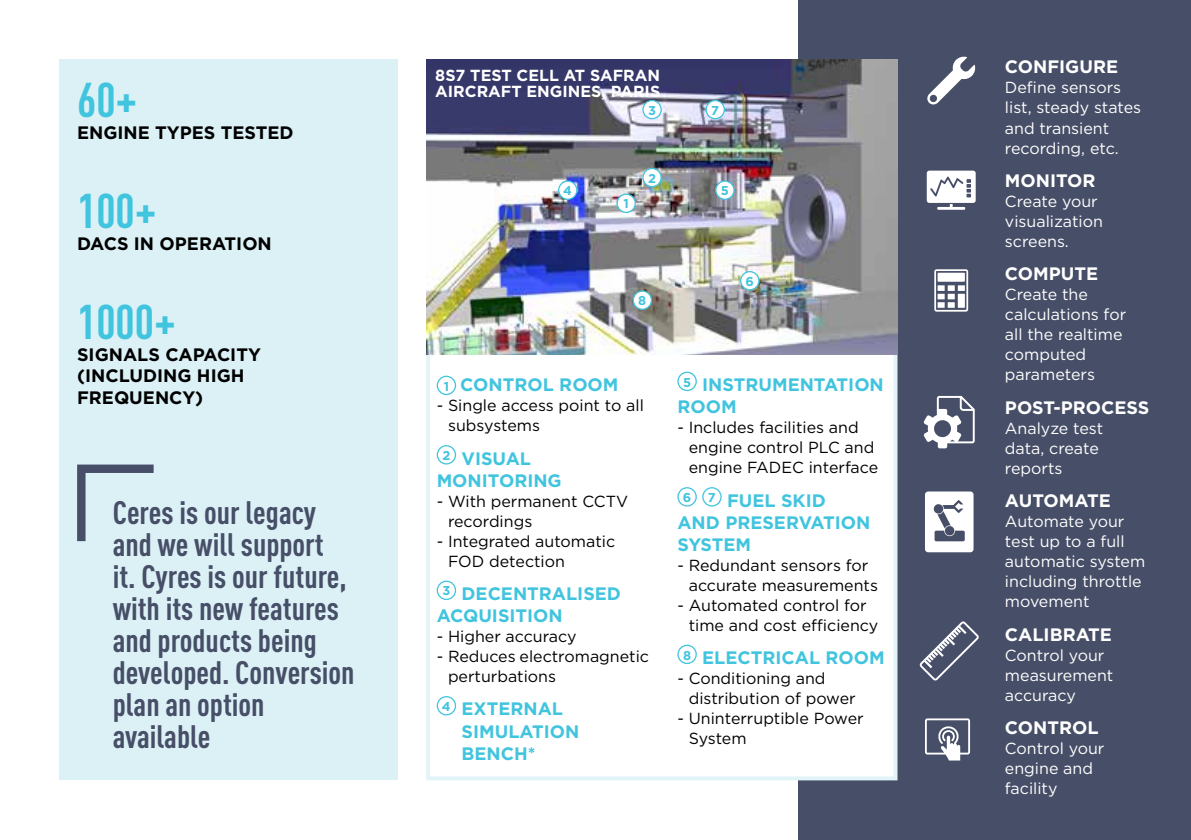
<style>
.page{position:relative;width:1191px;height:840px;background:#fff}
.page>*{position:absolute;margin:0;border:0;box-sizing:border-box;transform-origin:0 0}
.t1{font:700 condensed 48px "DIN Pro";color:#41c4de}
.t2{font:700 condensed 32px/32px "DIN Pro";color:#474e67}
.t3{font:700 18px/22px "Gotham";color:#41c4de}
.t4{font:700 18px/21.6px "Gotham";color:#000}
.t5{font:700 18px "Gotham";color:#fff}
.t6{font:16px/20px "Gotham";color:#000}
.t7{font:16px/20px "Gotham";color:#fff}
.t8{font:700 16px/16px "Gotham";color:#fff}
.t9{font:700 12.8px "Gotham";color:#41c4de}
.s1{font-size:12.8px}
</style>
<div class="page">
<div style="left:798px;top:0;width:393px;height:839px;background:#474e67"></div>
<div style="left:426px;top:344px;width:471px;height:436px;background:#fff;border:4px solid #e3f4f8"></div>
<div style="left:60px;top:60px;width:338px;height:720px;background:#dbf1f6"></div>
<svg style="left:77px;top:464px;width:77px;height:78px"></svg>
<div style="left:437px;top:375px;width:19px;height:20px;border:1px solid #41c4de;border-radius:50%"></div>
<div style="left:437px;top:445px;width:19px;height:19px;border:1px solid #41c4de;border-radius:50%"></div>
<div style="left:437px;top:580px;width:19px;height:19px;border:1px solid #41c4de;border-radius:50%"></div>
<div style="left:437px;top:695px;width:19px;height:20px;border:1px solid #41c4de;border-radius:50%"></div>
<div style="left:677px;top:371px;width:20px;height:20px;border:1px solid #41c4de;border-radius:50%"></div>
<div style="left:677px;top:487px;width:20px;height:19px;border:1px solid #41c4de;border-radius:50%"></div>
<div style="left:702px;top:487px;width:19px;height:19px;border:1px solid #41c4de;border-radius:50%"></div>
<div style="left:677px;top:644px;width:20px;height:19px;border:1px solid #41c4de;border-radius:50%"></div>
<img style="left:426px;top:60px;width:471px;height:294px">
<div style="left:643px;top:100px;width:18px;height:19px;background:#fff;border-radius:50%"></div>
<div style="left:642px;top:100px;width:20px;height:19px;border:1px solid #41c4de;border-radius:50%"></div>
<div style="left:706px;top:100px;width:18px;height:19px;background:#fff;border-radius:50%"></div>
<div style="left:705px;top:100px;width:20px;height:19px;border:1px solid #41c4de;border-radius:50%"></div>
<div style="left:643px;top:168px;width:18px;height:18px;background:#fff;border-radius:50%"></div>
<div style="left:642px;top:168px;width:20px;height:19px;border:1px solid #41c4de;border-radius:50%"></div>
<div style="left:716px;top:181px;width:18px;height:18px;background:#fff;border-radius:50%"></div>
<div style="left:715px;top:180px;width:19px;height:20px;border:1px solid #41c4de;border-radius:50%"></div>
<div style="left:617px;top:194px;width:18px;height:18px;background:#fff;border-radius:50%"></div>
<div style="left:616px;top:193px;width:20px;height:20px;border:1px solid #41c4de;border-radius:50%"></div>
<div style="left:558px;top:181px;width:19px;height:18px;background:#fff;border-radius:50%"></div>
<div style="left:558px;top:180px;width:19px;height:20px;border:1px solid #41c4de;border-radius:50%"></div>
<div style="left:633px;top:291px;width:18px;height:18px;background:#fff;border-radius:50%"></div>
<div style="left:632px;top:290px;width:20px;height:20px;border:1px solid #41c4de;border-radius:50%"></div>
<div style="left:740px;top:271px;width:19px;height:18px;background:#fff;border-radius:50%"></div>
<div style="left:740px;top:271px;width:19px;height:19px;border:1px solid #41c4de;border-radius:50%"></div>
<svg style="left:927px;top:56px;width:48px;height:49px"></svg>
<svg style="left:926px;top:170px;width:49px;height:40px"></svg>
<svg style="left:934px;top:269px;width:34px;height:42px"></svg>
<svg style="left:923px;top:396px;width:51px;height:52px"></svg>
<svg style="left:925px;top:491px;width:48px;height:61px"></svg>
<svg style="left:919px;top:621px;width:60px;height:59px"></svg>
<svg style="left:925px;top:718px;width:45px;height:42px"></svg>
<h1 class="t1" style="left:77px;top:64px;width:62px">60+</h1>
<p class="t4" style="left:77px;top:121px;width:218px">ENGINE TYPES TESTED</p>
<h1 class="t1" style="left:77px;top:175px;width:81px">100+</h1>
<p class="t4" style="left:77px;top:232px;width:196px">DACS IN OPERATION</p>
<h1 class="t1" style="left:77px;top:285px;width:100px">1000+</h1>
<p class="t4" style="left:77px;top:343px;width:185px">SIGNALS CAPACITY (INCLUDING HIGH<br>FREQUENCY)</p>
<h2 class="t2" style="left:113px;top:493px;width:243px">Ceres is our legacy and we will support<br>it. Cyres is our future, with its new features and products being developed. Conversion plan an option available</h2>
<p class="t8" style="left:435px;top:67px;width:226px">8S7 TEST CELL AT SAFRAN<br>AIRCRAFT ENGINES, PARIS</p>
<p class="t9" style="left:648px;top:102px;width:9px">3</p>
<p class="t9" style="left:711px;top:102px;width:9px">7</p>
<p class="t9" style="left:563px;top:182px;width:10px">4</p>
<p class="t9" style="left:623px;top:195px;width:7px">1</p>
<p class="t9" style="left:648px;top:169px;width:9px">2</p>
<p class="t9" style="left:638px;top:292px;width:10px">8</p>
<p class="t9" style="left:721px;top:182px;width:10px">5</p>
<p class="t9" style="left:745px;top:273px;width:10px">6</p>
<p class="t3" style="left:444px;top:373px;width:176px"><span class="s1">1</span> CONTROL ROOM</p>
<p class="t6" style="left:448px;top:395px;width:197px;text-indent:-11px">- Single access point to all subsystems</p>
<p class="t3" style="left:437px;top:447px;width:127px;text-indent:6px"><sup>2</sup> VISUAL<br>MONITORING</p>
<p class="t6" style="left:448px;top:490px;width:181px;text-indent:-11px">- With permanent CCTV recordings</p>
<p class="t6" style="left:448px;top:530px;width:169px;text-indent:-11px">- Integrated automatic<br>FOD detection</p>
<p class="t3" style="left:437px;top:582px;width:186px;text-indent:6px"><sup>3</sup> DECENTRALISED<br>ACQUISITION</p>
<p class="t6" style="left:437px;top:625px;width:141px">- Higher accuracy</p>
<p class="t6" style="left:448px;top:645px;width:202px;text-indent:-11px">- Reduces electromagnetic perturbations</p>
<p class="t3" style="left:461px;top:697px;width:119px;text-indent:-20px"><sup>4</sup> EXTERNAL<br>SIMULATION<br>BENCH*</p>
<p class="t3" style="left:677px;top:373px;width:208px;text-indent:6px"><sup>5</sup> INSTRUMENTATION<br>ROOM</p>
<p class="t6" style="left:688px;top:417px;width:191px;text-indent:-11px">- Includes facilities and engine control PLC and engine FADEC interface</p>
<p class="t9" style="left:683px;top:488px;width:10px">6</p>
<p class="t3" style="left:677px;top:489px;width:194px;text-indent:31px"><sup>7</sup> FUEL SKID<br>AND PRESERVATION<br>SYSTEM</p>
<p class="t6" style="left:688px;top:554px;width:191px;text-indent:-11px">- Redundant sensors for accurate measurements</p>
<p class="t6" style="left:688px;top:594px;width:191px;text-indent:-11px">- Automated control for time and cost efficiency</p>
<p class="t3" style="left:683px;top:646px;width:203px"><sup>8</sup> ELECTRICAL ROOM</p>
<p class="t6" style="left:688px;top:667px;width:168px;text-indent:-11px">- Conditioning and distribution of power</p>
<p class="t6" style="left:688px;top:707px;width:176px;text-indent:-11px">- Uninterruptible Power<br>System</p>
<p class="t5" style="left:1005px;top:55px;width:115px">CONFIGURE</p>
<p class="t7" style="left:1005px;top:77px;width:138px">Define sensors list, steady states and transient recording, etc.</p>
<p class="t5" style="left:1005px;top:168px;width:92px">MONITOR</p>
<p class="t7" style="left:1005px;top:191px;width:100px">Create your visualization screens.</p>
<p class="t5" style="left:1005px;top:262px;width:95px">COMPUTE</p>
<p class="t7" style="left:1005px;top:284px;width:123px">Create the calculations for all the realtime computed parameters</p>
<p class="t5" style="left:1005px;top:395px;width:146px">POST-PROCESS</p>
<p class="t7" style="left:1005px;top:417px;width:100px">Analyze test data, create reports</p>
<p class="t5" style="left:1005px;top:488px;width:107px">AUTOMATE</p>
<p class="t7" style="left:1005px;top:511px;width:142px">Automate your test up to a full automatic system including throttle movement</p>
<p class="t5" style="left:1005px;top:622px;width:109px">CALIBRATE</p>
<p class="t7" style="left:1005px;top:644px;width:110px">Control your measurement accuracy</p>
<p class="t5" style="left:1005px;top:715px;width:95px">CONTROL</p>
<p class="t7" style="left:1005px;top:737px;width:101px">Control your engine and facility</p>
</div>
